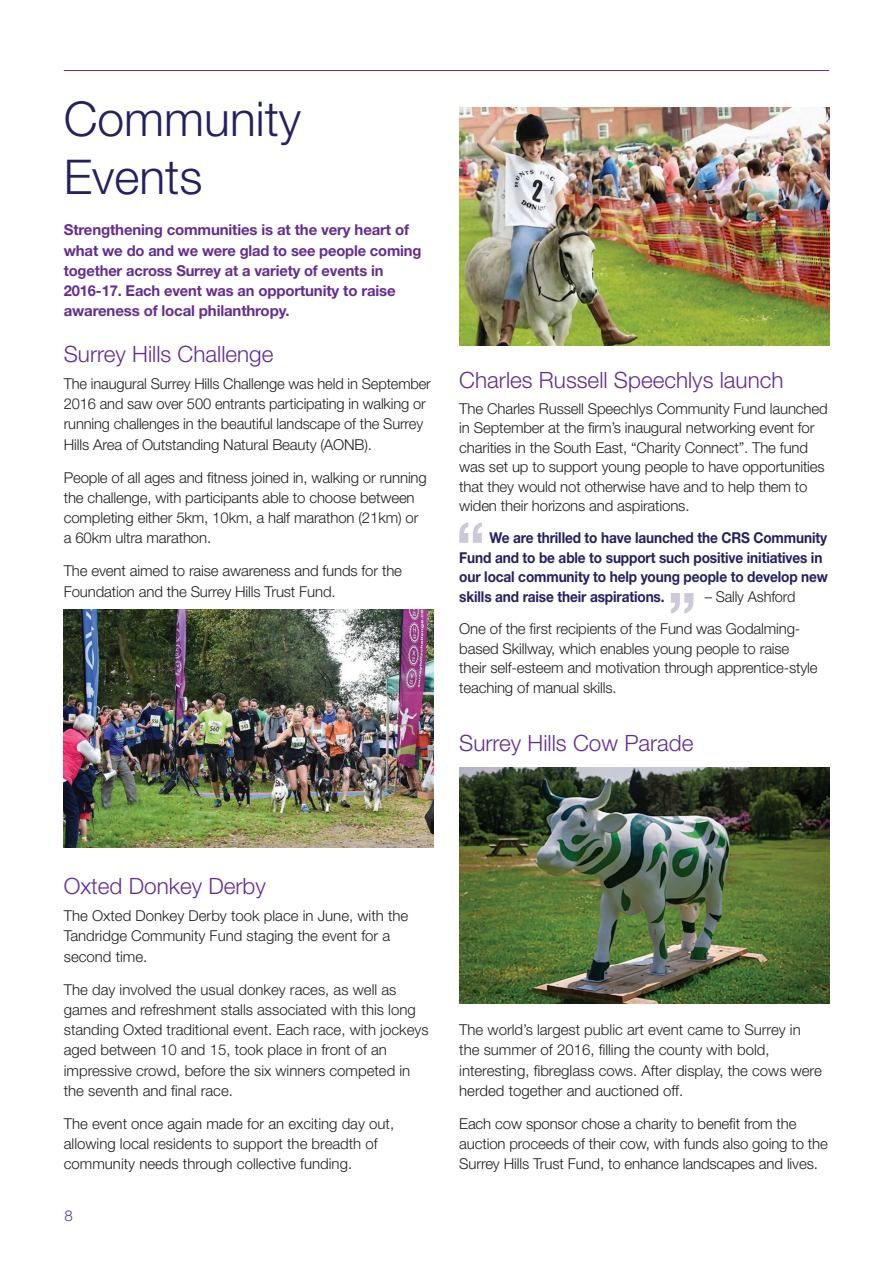
<style>
.page{position:relative;width:893px;height:1263px;background:#fff}
.page>*{position:absolute;margin:0;border:0;box-sizing:border-box;transform-origin:0 0}
.t1{font:300 48px/57.6px "Helvetica Neue LT";color:#252161}
.t2{font:300 22.5px "Helvetica Neue LT";color:#652d91}
.t3{font:300 15px/20.2px "Helvetica Neue LT";letter-spacing:-.01em;color:#231f20}
.t4{font:700 15px/20.2px "Helvetica Neue LT";letter-spacing:-.01em;color:#652d91}
.t5{font:700 15px/19.5px "Helvetica Neue LT";letter-spacing:-.01em;color:#252161;scale:.91 1}
.t6{font:300 15px "Helvetica Neue LT";color:#652d91}
</style>
<div class="page">
<hr style="left:64px;top:70px;width:765px;height:1px;background:#652d91">
<img style="left:64px;top:609px;width:370px;height:238px">
<img style="left:459px;top:107px;width:370px;height:238px">
<img style="left:459px;top:768px;width:370px;height:235px">
<svg style="left:459px;top:522px;width:23px;height:21px"></svg>
<svg style="left:671px;top:593px;width:22px;height:20px"></svg>
<h1 class="t1" style="left:64px;top:89px;width:239px">Community<br>Events</h1>
<p class="t4" style="left:64px;top:219px;width:359px">Strengthening communities is at the very heart of what we do and we were glad to see people coming together across Surrey at a variety of events in 2016-17. Each event was an opportunity to raise awareness of local philanthropy.</p>
<h2 class="t2" style="left:64px;top:340px;width:211px">Surrey Hills Challenge</h2>
<p class="t3" style="left:64px;top:373px;width:369px">The inaugural Surrey Hills Challenge was held in September 2016 and saw over 500 entrants participating in walking or running challenges in the beautiful landscape of the Surrey Hills Area of Outstanding Natural Beauty (AONB).</p>
<p class="t3" style="left:64px;top:467px;width:365px">People of all ages and fitness joined in, walking or running the challenge, with participants able to choose between completing either 5km, 10km, a half marathon (21km) or a 60km ultra marathon.</p>
<p class="t3" style="left:64px;top:560px;width:340px">The event aimed to raise awareness and funds for the<br>Foundation and the Surrey Hills Trust Fund.</p>
<h2 class="t2" style="left:459px;top:366px;width:326px">Charles Russell Speechlys launch</h2>
<p class="t3" style="left:459px;top:398px;width:370px;line-height:19.5px">The Charles Russell Speechlys Community Fund launched in September at the firm’s inaugural networking event for charities in the South East, “Charity Connect”. The fund was set up to support young people to have opportunities that they would not otherwise have and to help them to widen their horizons and aspirations.</p>
<p class="t5" style="left:459px;top:528px;width:407px;text-indent:30px">We are thrilled to have launched the CRS Community Fund and to be able to support such positive initiatives in our local community to help young people to develop new skills and raise their aspirations.</p>
<p class="t3" style="left:459px;top:580px;width:343px;line-height:32.2px;text-indent:245px">– Sally Ashford<br>One of the first recipients of the Fund was Godalming-</p>
<p class="t3" style="left:459px;top:638px;width:360px;line-height:19.5px">based Skillway, which enables young people to raise their self-esteem and motivation through apprentice-style teaching of manual skills.</p>
<h2 class="t2" style="left:459px;top:730px;width:236px">Surrey Hills Cow Parade</h2>
<h2 class="t2" style="left:64px;top:873px;width:204px">Oxted Donkey Derby</h2>
<p class="t3" style="left:64px;top:905px;width:346px">The Oxted Donkey Derby took place in June, with the<br>Tandridge Community Fund staging the event for a second time.</p>
<p class="t3" style="left:64px;top:979px;width:366px">The day involved the usual donkey races, as well as games and refreshment stalls associated with this long standing Oxted traditional event. Each race, with jockeys aged between 10 and 15, took place in front of an impressive crowd, before the six winners competed in the seventh and final race.</p>
<p class="t3" style="left:64px;top:1113px;width:332px">The event once again made for an exciting day out, allowing local residents to support the breadth of community needs through collective funding.</p>
<p class="t6" style="left:65px;top:1207px;width:10px">8</p>
<p class="t3" style="left:459px;top:1019px;width:364px">The world’s largest public art event came to Surrey in the summer of 2016, filling the county with bold, interesting, fibreglass cows. After display, the cows were herded together and auctioned off.</p>
<p class="t3" style="left:459px;top:1113px;width:370px">Each cow sponsor chose a charity to benefit from the auction proceeds of their cow, with funds also going to the<br>Surrey Hills Trust Fund, to enhance landscapes and lives.</p>
</div>
